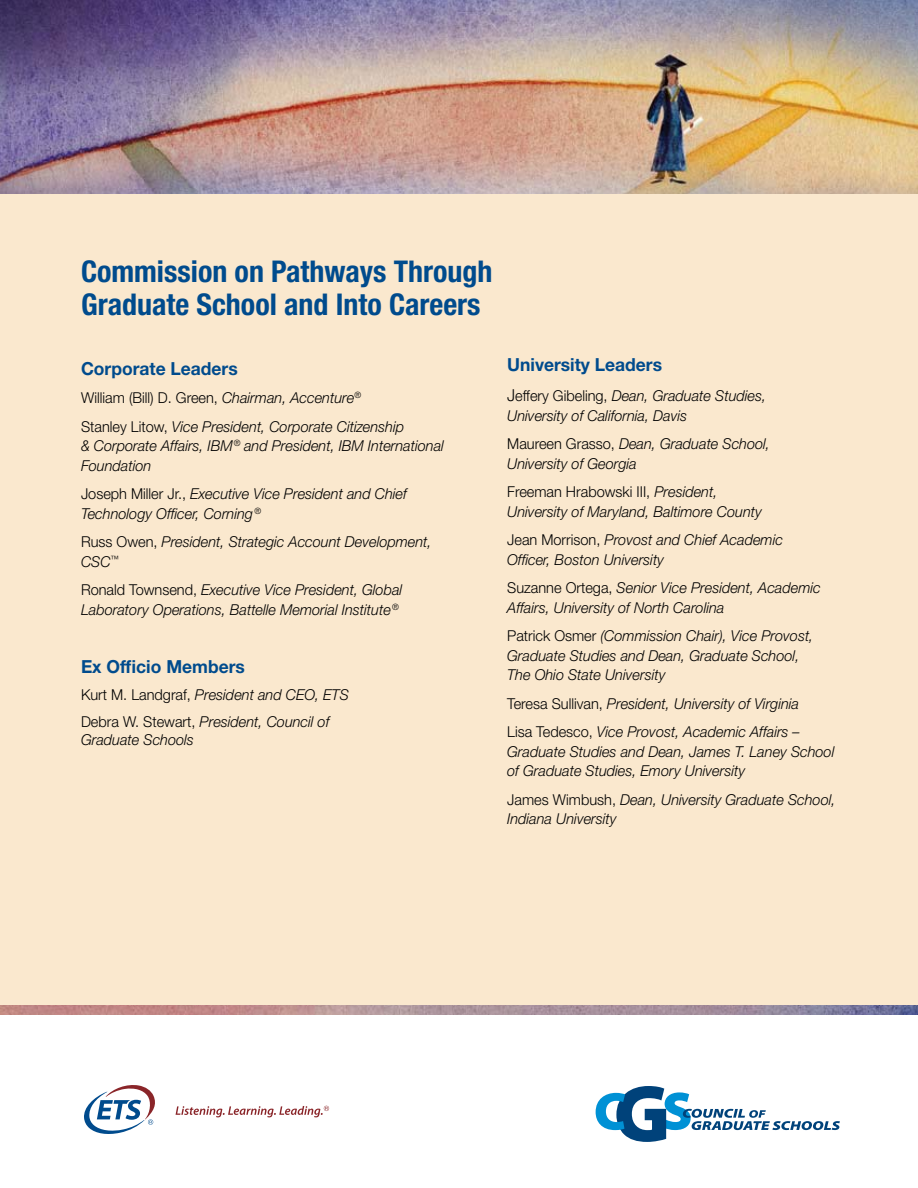
<style>
.page{position:relative;width:918px;height:1188px;background:#fff}
.page>*{position:absolute;margin:0;border:0;box-sizing:border-box;transform-origin:0 0}
.t1{font:700 condensed 30px/33px "Helvetica Neue LT Std";color:#004b8d}
.t2{font:700 18px "Helvetica Neue LT Std";color:#004b8d}
.t3{font:italic 300 15px/19.5px "Helvetica Neue LT Std";color:#000}
.s1{font-style:normal}
.s2{font-style:normal;font-size:16.5px}
</style>
<div class="page">
<img style="left:0;top:0;width:918px;height:194px">
<div style="left:0;top:194px;width:918px;height:814px;background:#fae8ce"></div>
<svg style="left:84px;top:1085px;width:71px;height:49px"></svg>
<svg style="left:176px;top:1106px;width:153px;height:11px"></svg>
<svg style="left:596px;top:1086px;width:244px;height:56px"></svg>
<img style="left:0;top:1005px;width:918px;height:10px">
<h1 class="t1" style="left:81px;top:255px;width:413px">Commission on Pathways Through<br>Graduate School and Into Careers</h1>
<p class="t2" style="left:81px;top:357px;width:158px">Corporate Leaders</p>
<p class="t3" style="left:81px;top:384px;width:325px;line-height:28.5px"><span class="s1">William (Bill) D. Green,</span> Chairman, Accenture<sup>®<br></sup><span class="s1">Stanley Litow,</span> Vice President, Corporate Citizenship</p>
<p class="t3" style="left:81px;top:436px;width:364px">&amp; Corporate Affairs, IBM<sup>®</sup> and President, IBM International<br>Foundation</p>
<p class="t3" style="left:81px;top:484px;width:327px"><span class="s1">Joseph Miller Jr.,</span> Executive Vice President and Chief<br>Technology Officer, Corning <sup>®</sup></p>
<p class="t3" style="left:81px;top:532px;width:352px"><span class="s1">Russ Owen,</span> President, Strategic Account Development,<br>CSC<sup>™</sup></p>
<p class="t3" style="left:81px;top:580px;width:323px"><span class="s1">Ronald Townsend,</span> Executive Vice President, Global<br>Laboratory Operations, Battelle Memorial Institute <sup>®</sup></p>
<p class="t2" style="left:81px;top:655px;width:165px">Ex Officio Members</p>
<p class="t3" style="left:81px;top:681px;width:269px;line-height:27px"><span class="s1">Kurt M. Landgraf,</span> President and CEO, ETS<br><span class="s1">Debra W. Stewart,</span> President, Council of</p>
<p class="t3" style="left:81px;top:730px;width:114px">Graduate Schools</p>
<p class="t2" style="left:507px;top:354px;width:156px">University Leaders</p>
<p class="t3" style="left:507px;top:386px;width:260px"><span class="s2">J</span><span class="s1">effery Gibeling,</span> Dean, Graduate Studies,<br>University of California, Davis</p>
<p class="t3" style="left:507px;top:434px;width:264px"><span class="s1">Maureen Grasso,</span> Dean, Graduate School,<br>University of Georgia</p>
<p class="t3" style="left:507px;top:482px;width:256px"><span class="s1">Freeman Hrabowski III,</span> President,<br>University of Maryland, Baltimore County</p>
<p class="t3" style="left:507px;top:530px;width:277px"><span class="s1">Jean Morrison,</span> Provost and Chief Academic<br>Officer, Boston University</p>
<p class="t3" style="left:507px;top:578px;width:315px"><span class="s1">Suzanne Ortega,</span> Senior Vice President, Academic<br>Affairs, University of North Carolina</p>
<p class="t3" style="left:507px;top:626px;width:308px"><span class="s1">Patrick Osmer</span> (Commission Chair), Vice Provost,<br>Graduate Studies and Dean, Graduate School,<br>The Ohio State University</p>
<p class="t3" style="left:507px;top:689px;width:294px;line-height:28.5px"><span class="s1">Teresa Sullivan,</span> President, University of Virginia<br><span class="s1">Lisa Tedesco,</span> Vice Provost, Academic Affairs –</p>
<p class="t3" style="left:507px;top:742px;width:329px">Graduate Studies and Dean, James T. Laney School of Graduate Studies, Emory University</p>
<p class="t3" style="left:507px;top:790px;width:330px"><span class="s1">James Wimbush,</span> Dean, University Graduate School,<br>Indiana University</p>
</div>
